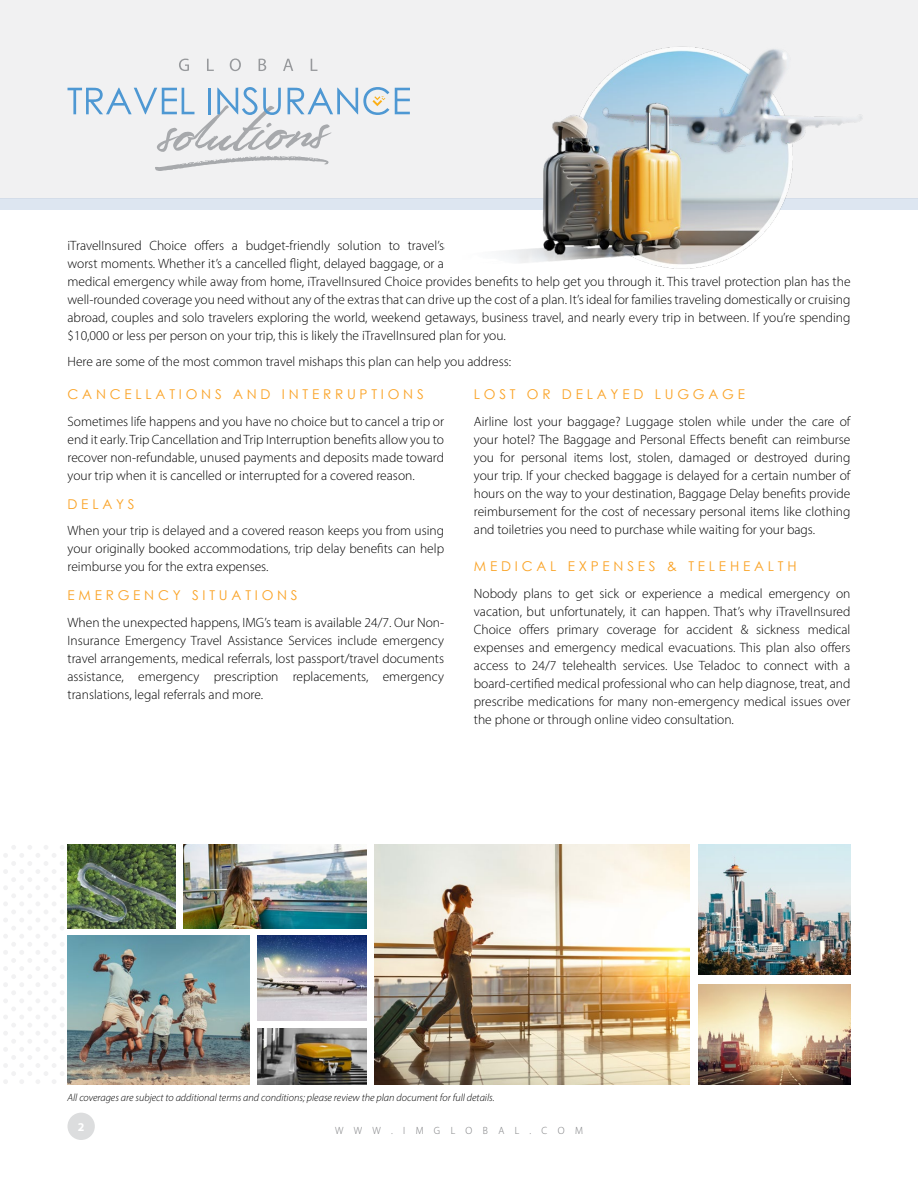
<style>
.page{position:relative;width:918px;height:1188px;background:#fff}
.page>*{position:absolute;margin:0;border:0;box-sizing:border-box;transform-origin:0 0}
.t1{font:300 13.5px/18px "Myriad Pro";color:#000;text-align:justify}
.t2{font:13.5px "Century Gothic";letter-spacing:.28em;color:#faa224}
.t3{font:700 12px "Myriad Pro";color:#fff}
.t4{font:italic 300 10.5px "Myriad Pro";color:#000}
.t5{font:300 10.5px "Myriad Pro";letter-spacing:1.02em;color:#77787b}
</style>
<div class="page">
<div style="left:67px;top:1113px;width:28px;height:27px;background:#dcddde;border-radius:50%"></div>
<div style="left:0;top:0;width:918px;height:198px;background:#f1f1f2"></div>
<svg style="left:179px;top:59px;width:10px;height:12px"></svg>
<svg style="left:207px;top:59px;width:7px;height:12px"></svg>
<svg style="left:230px;top:58px;width:11px;height:13px"></svg>
<svg style="left:259px;top:59px;width:7px;height:12px"></svg>
<svg style="left:283px;top:59px;width:10px;height:12px"></svg>
<svg style="left:311px;top:59px;width:6px;height:12px"></svg>
<svg style="left:68px;top:87px;width:321px;height:84px"></svg>
<svg style="left:395px;top:88px;width:15px;height:26px"></svg>
<div style="left:0;top:198px;width:918px;height:12px;background:#dde6f1"></div>
<img style="left:583px;top:46px;width:203px;height:62px">
<img style="left:501px;top:108px;width:361px;height:161px">
<svg style="left:3px;top:845px;width:61px;height:239px"></svg>
<img style="left:374px;top:844px;width:315px;height:240px">
<img style="left:699px;top:844px;width:151px;height:131px">
<img style="left:184px;top:844px;width:183px;height:84px">
<img style="left:68px;top:936px;width:182px;height:148px">
<img style="left:258px;top:1028px;width:109px;height:56px">
<img style="left:258px;top:936px;width:109px;height:84px">
<img style="left:699px;top:984px;width:151px;height:100px">
<img style="left:68px;top:844px;width:108px;height:84px">
<p class="t1" style="left:68px;top:236px;width:785px;text-align:left">iTravelInsured Choice offers a budget-friendly solution to travel’s<br>worst moments. Whether it’s a cancelled flight, delayed baggage, or a<br>medical emergency while away from home, iTravelInsured Choice provides benefits to help get you through it. This travel protection plan has the well-rounded coverage you need without any of the extras that can drive up the cost of a plan. It’s ideal for families traveling domestically or cruising abroad, couples and solo travelers exploring the world, weekend getaways, business travel, and nearly every trip in between. If you’re spending $10,000 or less per person on your trip, this is likely the iTravelInsured plan for you.</p>
<p class="t1" style="left:68px;top:352px;width:445px">Here are some of the most common travel mishaps this plan can help you address:</p>
<p class="t2" style="left:68px;top:385px;width:358px">CANCELLATIONS AND INTERRUPTIONS</p>
<p class="t1" style="left:68px;top:412px;width:378px">Sometimes life happens and you have no choice but to cancel a trip or end it early. Trip Cancellation and Trip Interruption benefits allow you to recover non-refundable, unused payments and deposits made toward your trip when it is cancelled or interrupted for a covered reason.</p>
<p class="t2" style="left:68px;top:495px;width:69px">DELAYS</p>
<p class="t1" style="left:68px;top:522px;width:378px">When your trip is delayed and a covered reason keeps you from using your originally booked accommodations, trip delay benefits can help reimburse you for the extra expenses.</p>
<p class="t2" style="left:68px;top:586px;width:232px">EMERGENCY SITUATIONS</p>
<p class="t1" style="left:68px;top:613px;width:378px">When the unexpected happens, IMG’s team is available 24/7. Our Non-Insurance Emergency Travel Assistance Services include emergency travel arrangements, medical referrals, lost passport/travel documents assistance, emergency prescription replacements, emergency translations, legal referrals and more.</p>
<p class="t2" style="left:474px;top:385px;width:273px">LOST OR DELAYED LUGGAGE</p>
<p class="t1" style="left:474px;top:412px;width:378px">Airline lost your baggage? Luggage stolen while under the care of your hotel? The Baggage and Personal Effects benefit can reimburse you for personal items lost, stolen, damaged or destroyed during your trip. If your checked baggage is delayed for a certain number of hours on the way to your destination, Baggage Delay benefits provide reimbursement for the cost of necessary personal items like clothing and toiletries you need to purchase while waiting for your bags.</p>
<p class="t2" style="left:474px;top:557px;width:324px">MEDICAL EXPENSES &amp; TELEHEALTH</p>
<p class="t1" style="left:474px;top:584px;width:378px">Nobody plans to get sick or experience a medical emergency on vacation, but unfortunately, it can happen. That’s why iTravelInsured Choice offers primary coverage for accident &amp; sickness medical expenses and emergency medical evacuations. This plan also offers access to 24/7 telehealth services. Use Teladoc to connect with a board-certified medical professional who can help diagnose, treat, and prescribe medications for many non-emergency medical issues over the phone or through online video consultation.</p>
<p class="t4" style="left:68px;top:1091px;width:429px">All coverages are subject to additional terms and conditions; please review the plan document for full details.</p>
<p class="t3" style="left:78px;top:1119px;width:8px">2</p>
<p class="t5" style="left:335px;top:1124px;width:249px">WWW.IMGLOBAL.COM</p>
</div>
